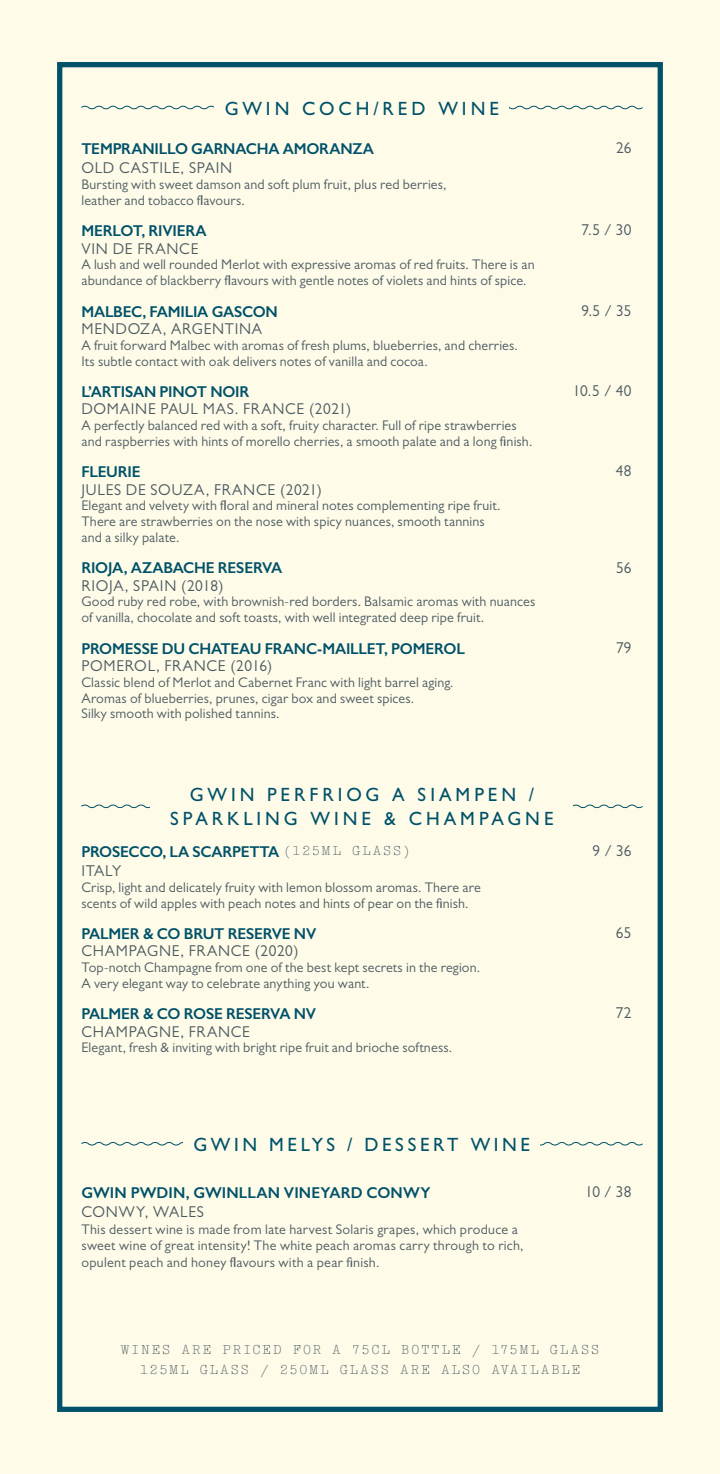
<style>
.page{position:relative;width:720px;height:1474px;background:#fff}
.page>*{position:absolute;margin:0;border:0;box-sizing:border-box;transform-origin:0 0}
.t1{font:500 19.25px/24.5px "Gill Sans MT Pro";letter-spacing:.21em;color:#005169;text-align:center}
.t2{font:500 19.25px "Gill Sans MT Pro";letter-spacing:.19em;color:#005169}
.t3{font:600 15.75px/19.2px "Gill Sans";letter-spacing:-.015em;color:#005169}
.t4{font:15.75px "Gill Sans MT Pro";letter-spacing:.045em;color:#4d5b61}
.t5{font:600 15.75px/19.2px "Gill Sans";letter-spacing:.005em;color:#005169}
.Body_copy{font:14px/15.8px "Gill Sans MT Pro";letter-spacing:.01em;color:#4d5b61}
.t6{font:14px "Typewriter Elite";letter-spacing:.125em;color:#4d5b61}
.s1{font-family:"Typewriter Elite";font-weight:400;font-size:14px;color:#4d5b61}
.s2{font-family:"Gill Sans MT Pro";font-weight:400;color:#4d5b61}
</style>
<div class="page">
<div style="left:0;top:0;width:719px;height:1473px;background:#fefbe9"></div>
<div style="left:57px;top:62px;width:605px;height:1349px;border:5px solid #005169"></div>
<svg style="left:81px;top:105px;width:562px;height:5px"></svg>
<div style="left:215px;top:101px;width:294px;height:13px;background:#fefbe9"></div>
<svg style="left:81px;top:804px;width:562px;height:5px"></svg>
<div style="left:151px;top:787px;width:421px;height:38px;background:#fefbe9"></div>
<svg style="left:81px;top:1142px;width:562px;height:4px"></svg>
<div style="left:183px;top:1137px;width:357px;height:13px;background:#fefbe9"></div>
<p class="t1" style="left:224px;top:96px;width:276px">GWIN COCH/RED WINE</p>
<p class="t3" style="left:81px;top:139px;width:294px">TEMPRANILLO GARNACHA AMORANZA</p>
<p class="t4" style="left:81px;top:159px;width:152px">OLD CASTILE, SPAIN</p>
<p class="Body_copy" style="left:81px;top:176px;width:366px">Bursting with sweet damson and soft plum fruit, plus red berries, leather and tobacco flavours.</p>
<p class="t3" style="left:81px;top:221px;width:127px">MERLOT, RIVIERA</p>
<p class="t4" style="left:81px;top:239px;width:118px">VIN DE FRANCE</p>
<p class="Body_copy" style="left:81px;top:257px;width:454px">A lush and well rounded Merlot with expressive aromas of red fruits. There is an abundance of blackberry flavours with gentle notes of violets and hints of spice.</p>
<p class="t3" style="left:81px;top:301px;width:198px">MALBEC, FAMILIA GASCON</p>
<p class="t4" style="left:81px;top:319px;width:182px">MENDOZA, ARGENTINA</p>
<p class="Body_copy" style="left:81px;top:337px;width:438px">A fruit forward Malbec with aromas of fresh plums, blueberries, and cherries.<br>Its subtle contact with oak delivers notes of vanilla and cocoa.</p>
<p class="t3" style="left:81px;top:382px;width:169px">L’ARTISAN PINOT NOIR</p>
<p class="t4" style="left:81px;top:399px;width:271px">DOMAINE PAUL MAS. FRANCE (2021)</p>
<p class="Body_copy" style="left:81px;top:417px;width:452px">A perfectly balanced red with a soft, fruity character. Full of ripe strawberries and raspberries with hints of morello cherries, a smooth palate and a long finish.</p>
<p class="t3" style="left:81px;top:462px;width:61px">FLEURIE</p>
<p class="t4" style="left:81px;top:480px;width:242px">JULES DE SOUZA, FRANCE (2021)</p>
<p class="Body_copy" style="left:81px;top:497px;width:420px">Elegant and velvety with floral and mineral notes complementing ripe fruit.<br>There are strawberries on the nose with spicy nuances, smooth tannins</p>
<p class="Body_copy" style="left:81px;top:529px;width:100px">and a silky palate.</p>
<p class="t3" style="left:81px;top:558px;width:202px">RIOJA, AZABACHE RESERVA</p>
<p class="t4" style="left:81px;top:576px;width:144px">RIOJA, SPAIN (2018)</p>
<p class="Body_copy" style="left:81px;top:593px;width:455px">Good ruby red robe, with brownish-red borders. Balsamic aromas with nuances of vanilla, chocolate and soft toasts, with well integrated deep ripe fruit.</p>
<p class="t3" style="left:81px;top:638px;width:385px">PROMESSE DU CHATEAU FRANC-MAILLET, POMEROL</p>
<p class="t4" style="left:81px;top:656px;width:192px">POMEROL, FRANCE (2016)</p>
<p class="Body_copy" style="left:81px;top:674px;width:373px">Classic blend of Merlot and Cabernet Franc with light barrel aging.<br>Aromas of blueberries, prunes, cigar box and sweet spices.<br>Silky smooth with polished tannins.</p>
<p class="t4" style="left:616px;top:139px;width:17px">26</p>
<p class="t4" style="left:581px;top:221px;width:51px">7.5 / 30</p>
<p class="t4" style="left:581px;top:301px;width:52px">9.5 / 35</p>
<p class="t4" style="left:572px;top:381px;width:60px">10.5 / 40</p>
<p class="t4" style="left:615px;top:462px;width:17px">48</p>
<p class="t4" style="left:616px;top:558px;width:17px">56</p>
<p class="t4" style="left:615px;top:638px;width:17px">79</p>
<p class="t1" style="left:170px;top:782px;width:385px">GWIN PERFRIOG A SIAMPEN /<br>SPARKLING WINE &amp; CHAMPAGNE</p>
<p class="t3" style="left:81px;top:841px;width:331px">PROSECCO, LA SCARPETTA <span class="s1">(125M L GL ASS)<br></span><span class="s2">ITALY</span></p>
<p class="Body_copy" style="left:81px;top:879px;width:401px">Crisp, light and delicately fruity with lemon blossom aromas. There are scents of wild apples with peach notes and hints of pear on the finish.</p>
<p class="t3" style="left:81px;top:923px;width:236px">PALMER &amp; CO BRUT RESERVE NV</p>
<p class="t4" style="left:81px;top:941px;width:218px">CHAMPAGNE, FRANCE (2020)</p>
<p class="Body_copy" style="left:81px;top:959px;width:400px">Top-notch Champagne from one of the best kept secrets in the region.<br>A very elegant way to celebrate anything you want.</p>
<p class="t3" style="left:81px;top:1004px;width:236px">PALMER &amp; CO ROSE RESERVA NV</p>
<p class="t4" style="left:81px;top:1021px;width:170px">CHAMPAGNE, FRANCE</p>
<p class="Body_copy" style="left:81px;top:1039px;width:372px">Elegant, fresh &amp; inviting with bright ripe fruit and brioche softness.</p>
<p class="t4" style="left:592px;top:841px;width:40px">9 / 36</p>
<p class="t4" style="left:615px;top:923px;width:17px">65</p>
<p class="t4" style="left:615px;top:1003px;width:17px">72</p>
<p class="t2" style="left:193px;top:1132px;width:338px">GWIN MELYS / DESSERT WINE</p>
<p class="t5" style="left:81px;top:1182px;width:350px">GWIN PWDIN, GWINLLAN VINEYARD CONWY<br><span class="s2">CONWY, WALES</span></p>
<p class="Body_copy" style="left:81px;top:1220px;width:443px;line-height:16.6px">This dessert wine is made from late harvest Solaris grapes, which produce a sweet wine of great intensity! The white peach aromas carry through to rich, opulent peach and honey flavours with a pear finish.</p>
<p class="t4" style="left:585px;top:1182px;width:48px">10 / 38</p>
<p class="t6" style="left:121px;top:1341px;width:479px">WINES ARE PRICED FOR A 75CL BOTTLE / 175ML GLASS</p>
<p class="t6" style="left:140px;top:1361px;width:442px">125ML GLASS / 250ML GLASS ARE ALSO AVAILABLE</p>
</div>
